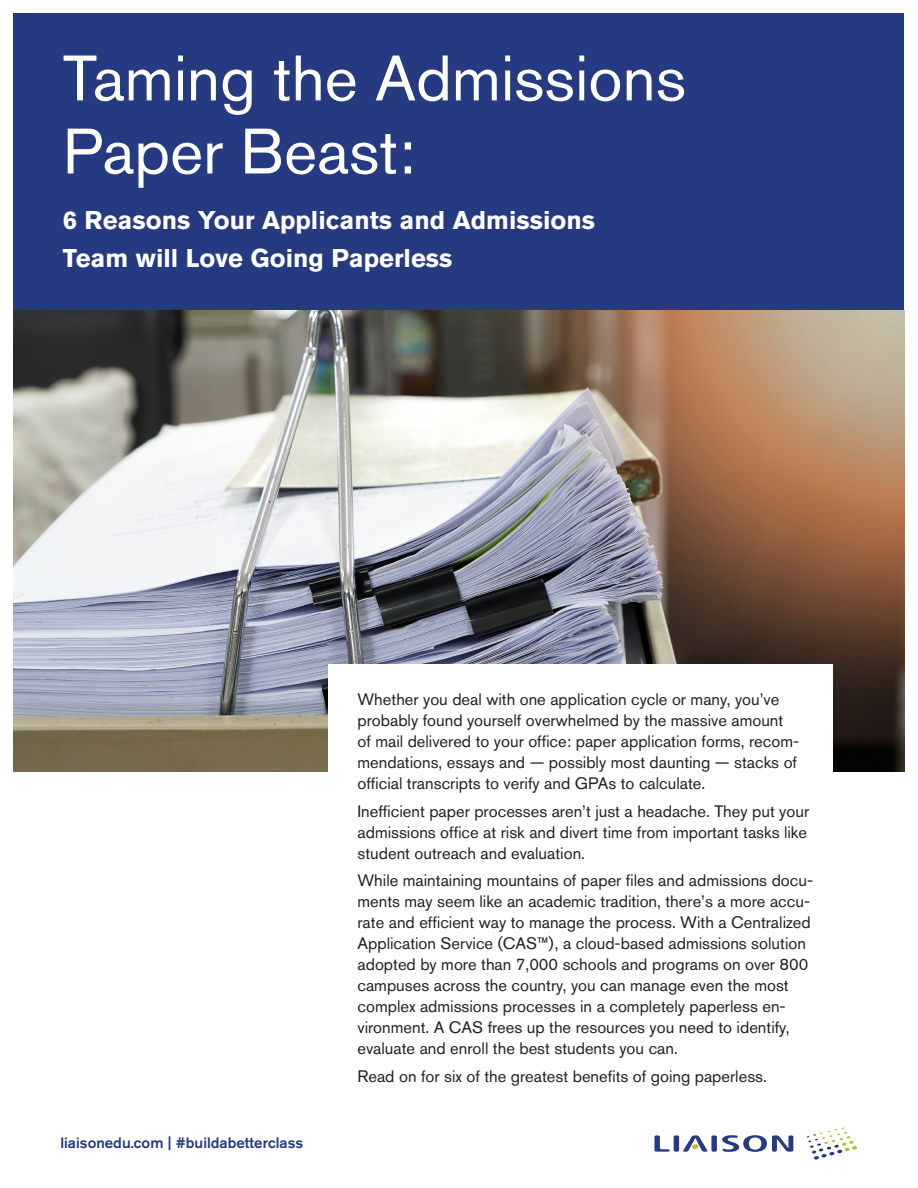
<style>
.page{position:relative;width:918px;height:1188px;background:#fff}
.page>*{position:absolute;margin:0;border:0;box-sizing:border-box;transform-origin:0 0}
.t1{font:63.6px/73.1px "Akzidenz Grotesk BQ";color:#fff}
.t2{font:700 25.5px/37.8px "Akzidenz Grotesk BQ";color:#fff}
.t3{font:16.5px/21px "Akzidenz Grotesk BQ";color:#231f20}
.t4{font:500 15px "Akzidenz Grotesk BQ";color:#253a80}
</style>
<div class="page">
<svg style="left:807px;top:1127px;width:50px;height:33px"></svg>
<svg style="left:654px;top:1135px;width:16px;height:17px"></svg>
<div style="left:674px;top:1135px;width:5px;height:17px;background:#253a80;border-radius:2px"></div>
<div style="left:711px;top:1135px;width:6px;height:17px;background:#253a80;border-radius:2px"></div>
<svg style="left:722px;top:1135px;width:71px;height:17px"></svg>
<svg style="left:683px;top:1135px;width:25px;height:17px"></svg>
<div style="left:14px;top:14px;width:890px;height:306px;background:#253a80"></div>
<img style="left:14px;top:310px;width:890px;height:461px">
<div style="left:329px;top:664px;width:504px;height:414px;background:#fff"></div>
<p class="t1" style="left:63px;top:41px;width:625px">Taming the Admissions<br>Paper Beast:</p>
<p class="t2" style="left:63px;top:201px;width:534px">6 Reasons Your Applicants and Admissions<br>Team will Love Going Paperless</p>
<p class="t4" style="left:60px;top:1134px;width:244px">liaisonedu.com | #buildabetterclass</p>
<p class="t3" style="left:357px;top:688px;width:443px">Whether you deal with one application cycle or many, you’ve probably found yourself overwhelmed by the massive amount of mail delivered to your office: paper application forms, recom&shy;mendations, essays and — possibly most daunting — stacks of official transcripts to verify and GPAs to calculate.</p>
<p class="t3" style="left:357px;top:800px;width:453px">Inefficient paper processes aren’t just a headache. They put your admissions office at risk and divert time from important tasks like student outreach and evaluation.</p>
<p class="t3" style="left:357px;top:870px;width:457px">While maintaining mountains of paper files and admissions docu&shy;ments may seem like an academic tradition, there’s a more accu&shy;rate and efficient way to manage the process. With a Centralized Application Service (CAS™), a cloud-based admissions solution adopted by more than 7,000 schools and programs on over 800 campuses across the country, you can manage even the most complex admissions processes in a completely paperless en&shy;vironment. A CAS frees up the resources you need to identify, evaluate and enroll the best students you can.</p>
<p class="t3" style="left:357px;top:1066px;width:411px">Read on for six of the greatest benefits of going paperless.</p>
</div>
